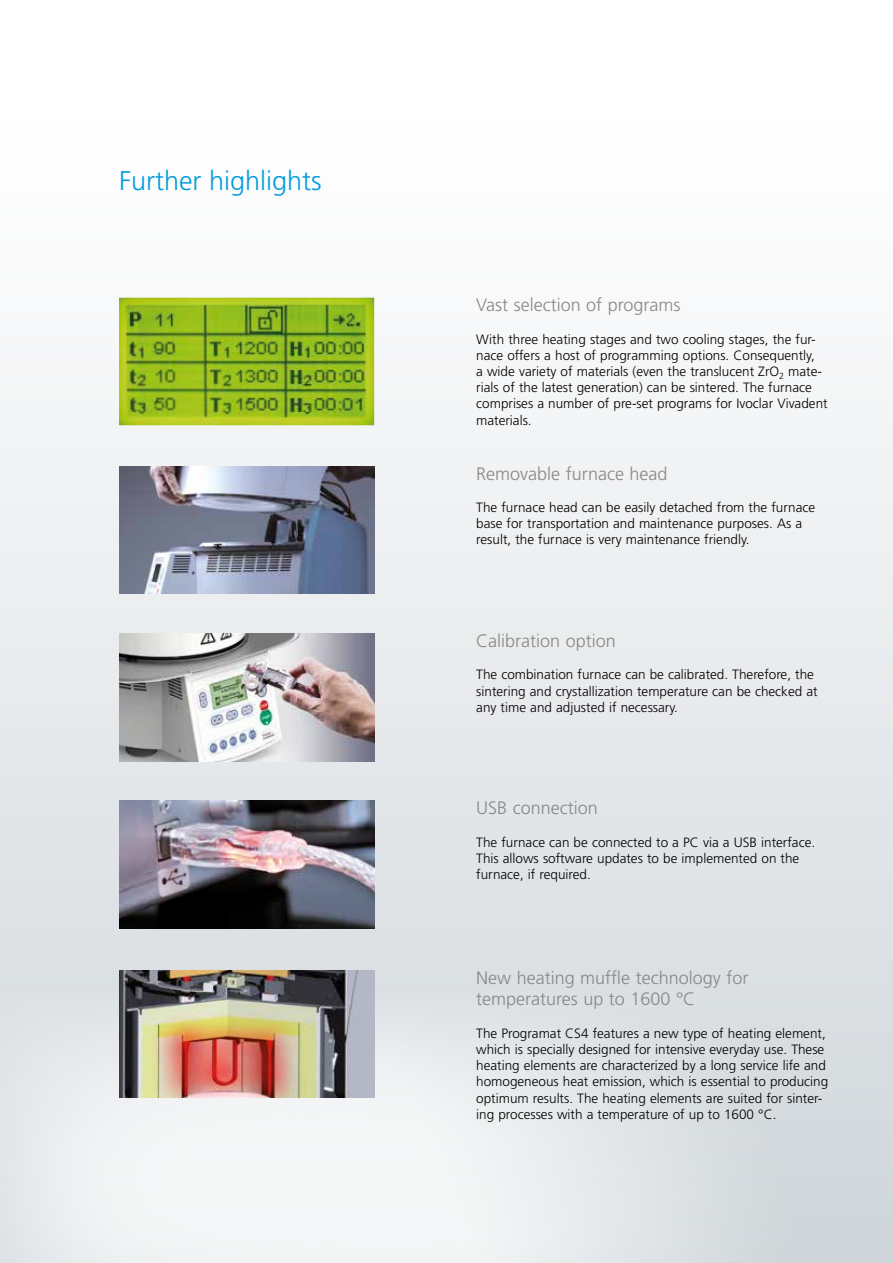
<style>
.page{position:relative;width:893px;height:1263px;background:#fff}
.page>*{position:absolute;margin:0;border:0;box-sizing:border-box;transform-origin:0 0}
.t1{font:300 27px "Frutiger";color:#009cdc}
.t2{font:300 18px/21.6px "Frutiger";color:#878787}
.t3{font:300 13.5px/16.2px "Frutiger";color:#000}
</style>
<div class="page">
<div style="left:0;top:117px;width:893px;height:1146px;background:linear-gradient(to bottom,#fff,#cfd5d9)"></div>
<img style="left:119px;top:801px;width:255px;height:127px">
<img style="left:119px;top:633px;width:255px;height:128px">
<img style="left:119px;top:466px;width:255px;height:128px">
<img style="left:119px;top:298px;width:255px;height:127px">
<svg style="left:0;top:984px;width:826px;height:279px"></svg>
<img style="left:119px;top:970px;width:255px;height:128px">
<h1 class="t1" style="left:119px;top:166px;width:204px">Further highlights</h1>
<h2 class="t2" style="left:476px;top:294px;width:206px">Vast selection of programs</h2>
<p class="t3" style="left:476px;top:331px;width:353px">With three heating stages and two cooling stages, the fur&shy;nace offers a host of programming options. Consequently,<br>a wide variety of materials (even the translucent ZrO<sub>2</sub> mate&shy;rials of the latest generation) can be sintered. The furnace comprises a number of pre-set programs for Ivoclar Vivadent materials.</p>
<h2 class="t2" style="left:476px;top:463px;width:193px">Removable furnace head</h2>
<p class="t3" style="left:476px;top:499px;width:340px">The furnace head can be easily detached from the furnace base for transportation and maintenance purposes. As a result, the furnace is very maintenance friendly.</p>
<h2 class="t2" style="left:476px;top:630px;width:141px">Calibration option</h2>
<p class="t3" style="left:476px;top:667px;width:343px">The combination furnace can be calibrated. Therefore, the sintering and crystallization temperature can be checked at any time and adjusted if necessary.</p>
<h2 class="t2" style="left:476px;top:797px;width:123px">USB connection</h2>
<p class="t3" style="left:476px;top:834px;width:340px">The furnace can be connected to a PC via a USB interface.<br>This allows software updates to be implemented on the furnace, if required.</p>
<h2 class="t2" style="left:476px;top:967px;width:274px">New heating muffle technology for temperatures up to 1600 °C</h2>
<p class="t3" style="left:476px;top:1025px;width:354px">The Programat CS4 features a new type of heating element, which is specially designed for intensive everyday use. These heating elements are characterized by a long service life and homogeneous heat emission, which is essential to producing optimum results. The heating elements are suited for sinter&shy;ing processes with a temperature of up to 1600 °C.</p>
</div>
